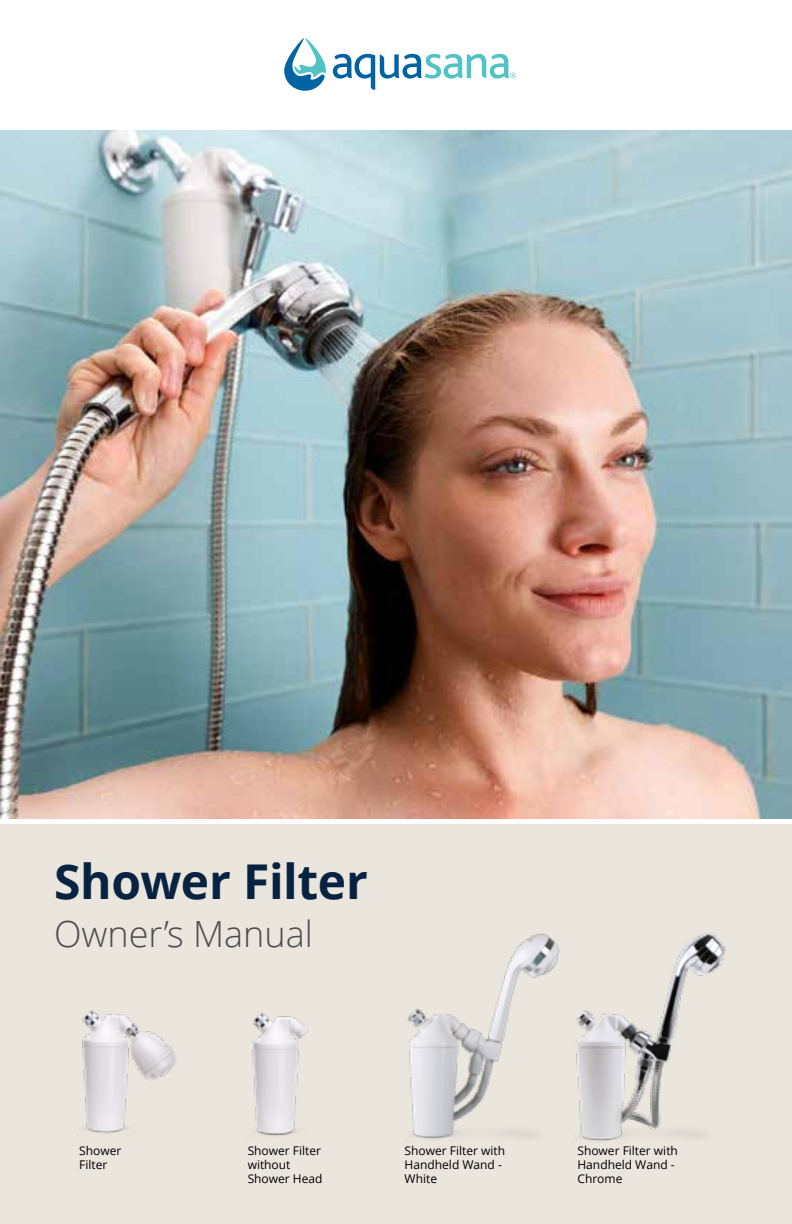
<style>
.page{position:relative;width:792px;height:1224px;background:#fff}
.page>*{position:absolute;margin:0;border:0;box-sizing:border-box;transform-origin:0 0}
.t1{font:700 48px "Open Sans";letter-spacing:-.01em;color:#082341}
.t2{font:300 36px "Open Sans";color:#4d4d4f}
.t3{font:12px/14px "Open Sans";color:#000}
</style>
<div class="page">
<img style="left:0;top:130px;width:792px;height:689px">
<div style="left:0;top:824px;width:792px;height:400px;background:#eae5dd"></div>
<svg style="left:284px;top:38px;width:42px;height:53px"></svg>
<svg style="left:333px;top:54px;width:183px;height:36px"></svg>
<img style="left:415px;top:1136px;width:37px;height:3px">
<img style="left:77px;top:1010px;width:99px;height:126px">
<img style="left:252px;top:1012px;width:56px;height:124px">
<img style="left:572px;top:933px;width:154px;height:211px">
<img style="left:408px;top:933px;width:152px;height:203px">
<h1 class="t1" style="left:54px;top:848px;width:315px">Shower Filter</h1>
<h2 class="t2" style="left:54px;top:909px;width:261px">Owner’s Manual</h2>
<p class="t3" style="left:248px;top:1144px;width:76px">Shower Filter without<br>Shower Head</p>
<p class="t3" style="left:79px;top:1144px;width:44px">Shower<br>Filter</p>
<p class="t3" style="left:405px;top:1144px;width:102px">Shower Filter with<br>Handheld Wand -<br>White</p>
<p class="t3" style="left:577px;top:1144px;width:102px">Shower Filter with<br>Handheld Wand -<br>Chrome</p>
</div>
